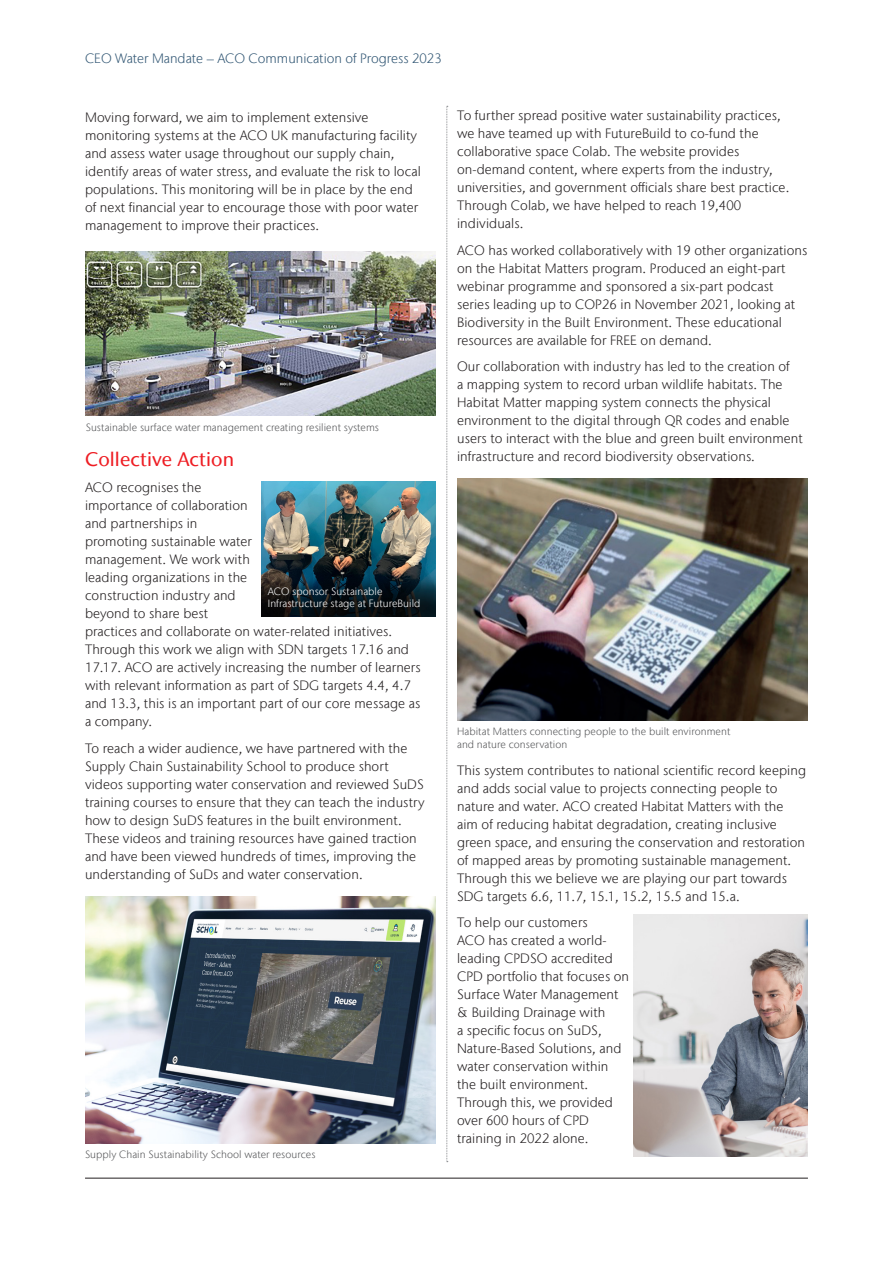
<style>
.page{position:relative;width:893px;height:1263px;background:#fff}
.page>*{position:absolute;margin:0;border:0;box-sizing:border-box;transform-origin:0 0}
.Sub_Headings-A{font:500 19.5px "Stone Sans IIITC Com";letter-spacing:.005em;color:#ee1d23}
.Body_copy{font:300 13.5px/18px "Stone Sans IIITC Com";letter-spacing:.005em;color:#231f20}
.t1{font:300 13.5px "Stone Sans IIITC Com";color:#335875}
.Image_text{font:300 10.5px/12.8px "Stone Sans IIITC Com";letter-spacing:.005em;color:#57585a}
.Image_text-2{font:300 10.5px/12px "Stone Sans IIITC Com";letter-spacing:.005em;color:#fff}
</style>
<div class="page">
<hr style="left:85px;top:1178px;width:723px;height:1px;background:#231f20">
<svg style="left:446px;top:106px;width:2px;height:1056px"></svg>
<img style="left:85px;top:252px;width:351px;height:164px">
<img style="left:261px;top:482px;width:175px;height:135px">
<img style="left:457px;top:478px;width:351px;height:243px">
<img style="left:85px;top:896px;width:351px;height:247px">
<img style="left:634px;top:914px;width:174px;height:243px">
<p class="t1" style="left:85px;top:50px;width:358px">CEO Water Mandate – ACO Communication of Progress 2023</p>
<p class="Body_copy" style="left:85px;top:108px;width:337px">Moving forward, we aim to implement extensive monitoring systems at the ACO UK manufacturing facility and assess water usage throughout our supply chain, identify areas of water stress, and evaluate the risk to local populations. This monitoring will be in place by the end of next financial year to encourage those with poor water management to improve their practices.</p>
<p class="Image_text" style="left:86px;top:420px;width:295px">Sustainable surface water management creating resilient systems</p>
<p class="Sub_Headings-A" style="left:85px;top:447px;width:151px">Collective Action</p>
<p class="Body_copy" style="left:85px;top:478px;width:337px">ACO recognises the<br>importance of collaboration<br>and partnerships in<br>promoting sustainable water<br>management. We work with<br>leading organizations in the<br>construction industry and<br>beyond to share best<br>practices and collaborate on water-related initiatives.<br>Through this work we align with SDN targets 17.16 and 17.17. ACO are actively increasing the number of learners with relevant information as part of SDG targets 4.4, 4.7 and 13.3, this is an important part of our core message as a company.</p>
<p class="Body_copy" style="left:85px;top:739px;width:341px">To reach a wider audience, we have partnered with the Supply Chain Sustainability School to produce short videos supporting water conservation and reviewed SuDS training courses to ensure that they can teach the industry how to design SuDS features in the built environment.<br>These videos and training resources have gained traction and have been viewed hundreds of times, improving the understanding of SuDs and water conservation.</p>
<p class="Image_text-2" style="left:268px;top:585px;width:154px">ACO sponsor Sustainable<br>Infrastructure stage at FutureBuild</p>
<p class="Image_text" style="left:85px;top:1147px;width:232px">Supply Chain Sustainability School water resources</p>
<p class="Body_copy" style="left:457px;top:106px;width:334px">To further spread positive water sustainability practices, we have teamed up with FutureBuild to co-fund the collaborative space Colab. The website provides on-demand content, where experts from the industry, universities, and government officials share best practice.<br>Through Colab, we have helped to reach 19,400 individuals.</p>
<p class="Body_copy" style="left:457px;top:241px;width:352px">ACO has worked collaboratively with 19 other organizations on the Habitat Matters program. Produced an eight-part webinar programme and sponsored a six-part podcast series leading up to COP26 in November 2021, looking at Biodiversity in the Built Environment. These educational resources are available for FREE on demand.</p>
<p class="Body_copy" style="left:457px;top:357px;width:347px">Our collaboration with industry has led to the creation of<br>a mapping system to record urban wildlife habitats. The Habitat Matter mapping system connects the physical environment to the digital through QR codes and enable users to interact with the blue and green built environment infrastructure and record biodiversity observations.</p>
<p class="Image_text" style="left:457px;top:725px;width:275px">Habitat Matters connecting people to the built environment and nature conservation</p>
<p class="Body_copy" style="left:457px;top:761px;width:350px">This system contributes to national scientific record keeping and adds social value to projects connecting people to nature and water. ACO created Habitat Matters with the aim of reducing habitat degradation, creating inclusive green space, and ensuring the conservation and restoration of mapped areas by promoting sustainable management.<br>Through this we believe we are playing our part towards SDG targets 6.6, 11.7, 15.1, 15.2, 15.5 and 15.a.</p>
<p class="Body_copy" style="left:457px;top:914px;width:174px">To help our customers<br>ACO has created a world&shy;leading CPDSO accredited<br>CPD portfolio that focuses on<br>Surface Water Management &amp; Building Drainage with<br>a specific focus on SuDS,<br>Nature-Based Solutions, and water conservation within the built environment.<br>Through this, we provided over 600 hours of CPD training in 2022 alone.</p>
</div>
